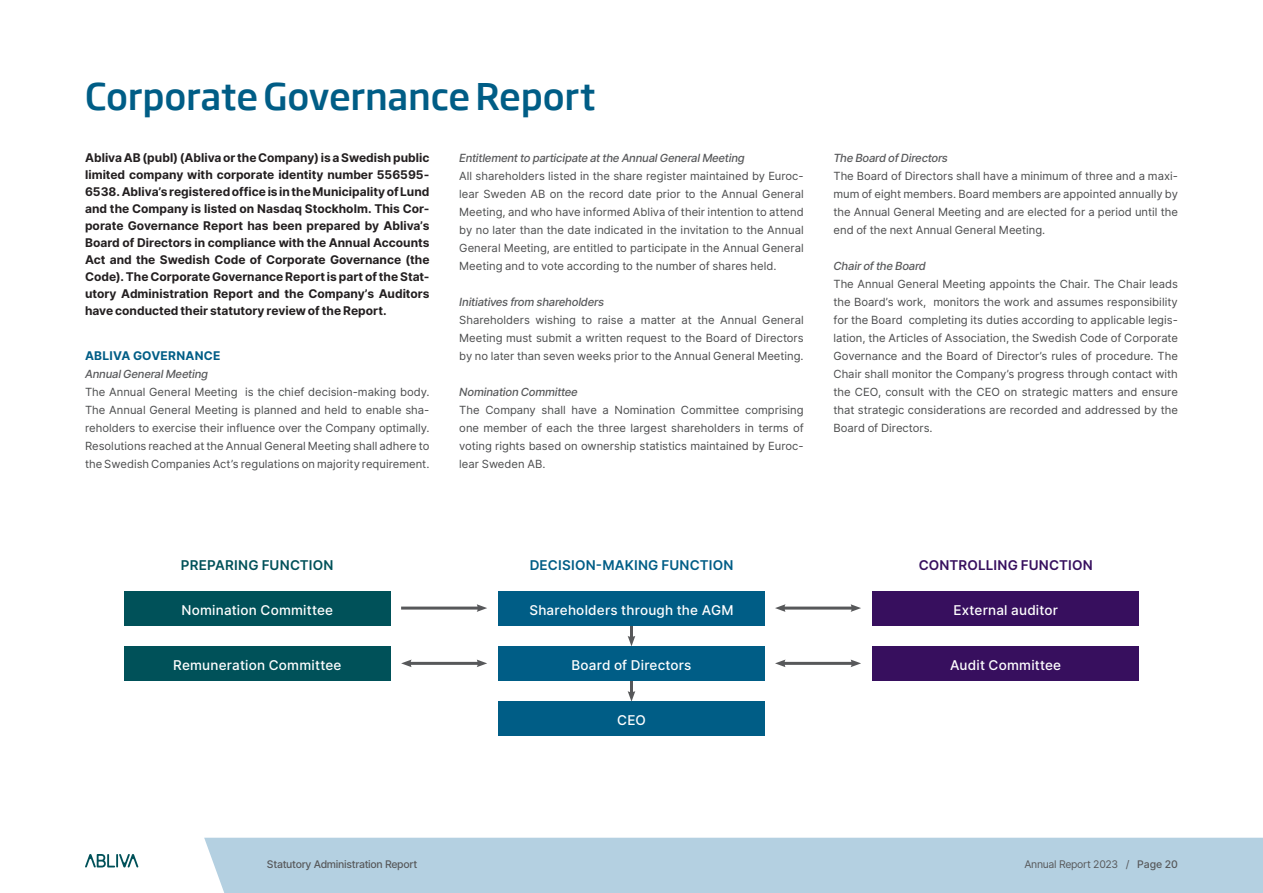
<style>
.page{position:relative;width:1263px;height:893px;background:#fff}
.page>*{position:absolute;margin:0;border:0;box-sizing:border-box;transform-origin:0 0}
.Rubrik_1{font:500 36px "Soho Gothic Std";letter-spacing:-.01em;color:#005d86}
.t1{font:500 13.5px "Inter";letter-spacing:.015em;color:#fff}
.t2{font:600 13.5px "Inter";letter-spacing:.015em;color:#005d86}
.t3{font:600 13.5px "Inter";letter-spacing:.005em;color:#370f5e}
.t4{font:600 13.5px "Inter";letter-spacing:.015em;color:#005159}
.Ingress{font:700 12px/17px "Inter";color:#231f20;text-align:justify}
.Underrubrik_-_1{font:700 12px "Inter";letter-spacing:.015em;color:#005d86}
.Brödtext{font:11.25px/18px "Inter";color:#4b4c4d;text-align:justify}
.Underrubrik_-_2{font:italic 500 11.25px "Inter";letter-spacing:-.02em;color:#57585a}
.t5{font:500 10.5px "Inter";letter-spacing:-.03em;color:#57585a}
.t6{font:10.5px "Inter";letter-spacing:-.03em;color:#57585a}
.s1{font-weight:500}
</style>
<div class="page">
<div style="left:204px;top:838px;width:1059px;height:55px;background:#b4d0e1"></div>
<svg style="left:85px;top:854px;width:53px;height:13px"></svg>
<div style="left:124px;top:591px;width:266px;height:34px;background:#005159"></div>
<div style="left:124px;top:646px;width:266px;height:34px;background:#005159"></div>
<div style="left:872px;top:591px;width:267px;height:34px;background:#370f5e"></div>
<div style="left:872px;top:646px;width:267px;height:34px;background:#370f5e"></div>
<div style="left:498px;top:702px;width:267px;height:34px;background:#005d86"></div>
<hr style="left:401px;top:607px;width:78px;height:3px;background:#57585a">
<svg style="left:477px;top:604px;width:10px;height:8px"></svg>
<hr style="left:409px;top:662px;width:70px;height:3px;background:#57585a">
<svg style="left:401px;top:659px;width:11px;height:8px"></svg>
<svg style="left:477px;top:659px;width:10px;height:8px"></svg>
<hr style="left:783px;top:607px;width:70px;height:3px;background:#57585a">
<svg style="left:775px;top:604px;width:10px;height:8px"></svg>
<svg style="left:851px;top:604px;width:10px;height:8px"></svg>
<hr style="left:783px;top:662px;width:70px;height:3px;background:#57585a">
<svg style="left:775px;top:659px;width:10px;height:8px"></svg>
<svg style="left:851px;top:659px;width:10px;height:8px"></svg>
<hr style="left:630px;top:621px;width:3px;height:17px;background:#57585a">
<svg style="left:628px;top:636px;width:7px;height:10px"></svg>
<hr style="left:630px;top:676px;width:3px;height:17px;background:#57585a">
<svg style="left:628px;top:691px;width:7px;height:11px"></svg>
<div style="left:498px;top:591px;width:267px;height:34px;background:#005d86"></div>
<div style="left:498px;top:646px;width:267px;height:34px;background:#005d86"></div>
<p class="Rubrik_1" style="left:85px;top:74px;width:512px">Corporate Governance Report</p>
<p class="Ingress" style="left:85px;top:149px;width:346px">Abliva AB (publ) (Abliva or the Company) is a Swedish public limited company with corporate identity number 556595- 6538. Abliva’s registered office is in the Municipality of Lund and the Company is listed on Nasdaq Stockholm. This Cor&shy;porate Governance Report has been prepared by Abliva’s Board of Directors in compliance with the Annual Accounts Act and the Swedish Code of Corporate Governance (the Code). The Corporate Governance Report is part of the Stat&shy;utory Administration Report and the Company’s Auditors have conducted their statutory review of the Report.</p>
<p class="Underrubrik_-_1" style="left:85px;top:347px;width:137px">ABLIVA GOVERNANCE</p>
<p class="Underrubrik_-_2" style="left:85px;top:366px;width:125px">Annual General Meeting</p>
<p class="Brödtext" style="left:85px;top:383px;width:346px">The Annual General Meeting is the chief decision-making body.<br>The Annual General Meeting is planned and held to enable sha&shy;reholders to exercise their influence over the Company optimally.<br>Resolutions reached at the Annual General Meeting shall adhere to the Swedish Companies Act’s regulations on majority requirement.</p>
<p class="Underrubrik_-_2" style="left:459px;top:150px;width:287px">Entitlement to participate at the Annual General Meeting</p>
<p class="Brödtext" style="left:459px;top:167px;width:346px">All shareholders listed in the share register maintained by Euroc&shy;lear Sweden AB on the record date prior to the Annual General Meeting, and who have informed Abliva of their intention to attend by no later than the date indicated in the invitation to the Annual General Meeting, are entitled to participate in the Annual General Meeting and to vote according to the number of shares held.</p>
<p class="Underrubrik_-_2" style="left:459px;top:294px;width:146px">Initiatives from shareholders</p>
<p class="Brödtext" style="left:459px;top:311px;width:346px">Shareholders wishing to raise a matter at the Annual General Meeting must submit a written request to the Board of Directors by no later than seven weeks prior to the Annual General Meeting.</p>
<p class="Underrubrik_-_2" style="left:459px;top:384px;width:120px">Nomination Committee</p>
<p class="Brödtext" style="left:459px;top:401px;width:346px">The Company shall have a Nomination Committee comprising one member of each the three largest shareholders in terms of voting rights based on ownership statistics maintained by Euroc&shy;lear Sweden AB.</p>
<p class="Underrubrik_-_2" style="left:833px;top:150px;width:116px">The Board of Directors</p>
<p class="Brödtext" style="left:833px;top:167px;width:346px">The Board of Directors shall have a minimum of three and a maxi&shy;mum of eight members. Board members are appointed annually by the Annual General Meeting and are elected for a period until the end of the next Annual General Meeting.</p>
<p class="Underrubrik_-_2" style="left:833px;top:258px;width:94px">Chair of the Board</p>
<p class="Brödtext" style="left:833px;top:275px;width:346px">The Annual General Meeting appoints the Chair. The Chair leads the Board’s work, monitors the work and assumes responsibility for the Board completing its duties according to applicable legis&shy;lation, the Articles of Association, the Swedish Code of Corporate Governance and the Board of Director’s rules of procedure. The Chair shall monitor the Company’s progress through contact with the CEO, consult with the CEO on strategic matters and ensure that strategic considerations are recorded and addressed by the Board of Directors.</p>
<p class="t4" style="left:181px;top:555px;width:154px">PREPARING FUNCTION</p>
<p class="t2" style="left:530px;top:555px;width:205px">DECISION-MAKING FUNCTION</p>
<p class="t3" style="left:919px;top:555px;width:175px">CONTROLLING FUNCTION</p>
<p class="t1" style="left:181px;top:600px;width:153px">Nomination Committee</p>
<p class="t1" style="left:529px;top:600px;width:206px">Shareholders through the AGM</p>
<p class="t1" style="left:953px;top:600px;width:106px">External auditor</p>
<p class="t1" style="left:173px;top:655px;width:170px">Remuneration Committee</p>
<p class="t1" style="left:571px;top:655px;width:122px">Board of Directors</p>
<p class="t1" style="left:950px;top:655px;width:113px">Audit Committee</p>
<p class="t1" style="left:617px;top:710px;width:30px">CEO</p>
<p class="t5" style="left:267px;top:856px;width:152px">Statutory Administration Report</p>
<p class="t6" style="left:1024px;top:856px;width:155px">Annual Report 2023 / <span class="s1">Page 20</span></p>
</div>
